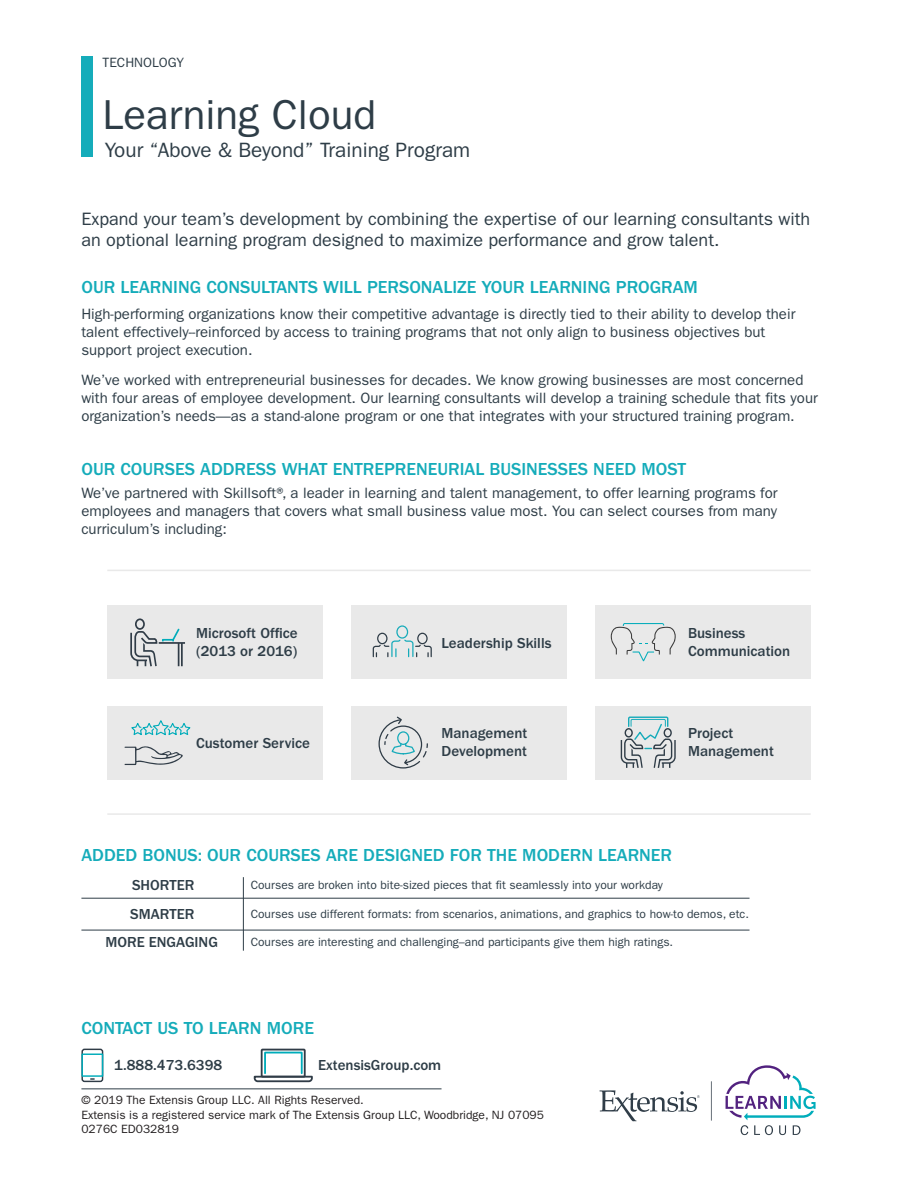
<style>
.page{position:relative;width:918px;height:1188px;background:#fff}
.page>*{position:absolute;margin:0;border:0;box-sizing:border-box;transform-origin:0 0}
.Learning_Cloud{font:42px "ITC Franklin Gothic Std";color:#2e3d47}
.Your_Above{font:20.85px "ITC Franklin Gothic Std";color:#2e3d47}
.Section_Header{font:500 18px "ITC Franklin Gothic Std";color:#15acba}
.Intro_Paragraph{font:18px/21.6px "ITC Franklin Gothic Std";color:#2e3d47}
.Paragraphs{font:15px/18px "ITC Franklin Gothic Std";color:#2e3d47}
.Area_Headers{font:500 15px/18px "ITC Franklin Gothic Std";color:#2e3d47}
.Added_Bonus{font:500 15px "ITC Franklin Gothic Std";color:#2e3d47}
.TECHNOLOGY{font:13.5px "ITC Franklin Gothic Std";color:#2e3d47}
.Added_bonus_deets{font:12px "ITC Franklin Gothic Std";color:#2e3d47}
.Copy_right{font:12px "ITC Franklin Gothic Std";color:#231f20}
</style>
<div class="page">
<div style="left:107px;top:605px;width:216px;height:74px;background:#e9e9e9"></div>
<div style="left:351px;top:605px;width:216px;height:74px;background:#e9e9e9"></div>
<div style="left:595px;top:605px;width:216px;height:74px;background:#e9e9e9"></div>
<div style="left:107px;top:706px;width:216px;height:73px;background:#e9e9e9"></div>
<div style="left:351px;top:706px;width:216px;height:73px;background:#e9e9e9"></div>
<div style="left:595px;top:706px;width:216px;height:73px;background:#e9e9e9"></div>
<div style="left:81px;top:56px;width:12px;height:101px;background:#15acba"></div>
<hr style="left:159px;top:642px;width:26px;height:2px;background:#303c47">
<hr style="left:181px;top:643px;width:2px;height:23px;background:#303c47">
<div style="left:135px;top:618px;width:10px;height:12px;border:2px solid #303c47;border-radius:50%"></div>
<svg style="left:130px;top:627px;width:51px;height:40px"></svg>
<div style="left:396px;top:625px;width:12px;height:14px;border:1px solid #16abba;border-radius:50%"></div>
<div style="left:377px;top:633px;width:11px;height:11px;border:1px solid #2f3c47;border-radius:50%"></div>
<div style="left:417px;top:633px;width:11px;height:11px;border:1px solid #2f3c47;border-radius:50%"></div>
<svg style="left:372px;top:639px;width:60px;height:19px"></svg>
<svg style="left:125px;top:746px;width:58px;height:19px"></svg>
<svg style="left:131px;top:720px;width:60px;height:16px"></svg>
<hr style="left:81px;top:898px;width:669px;height:1px;background:#2e3d47">
<hr style="left:81px;top:930px;width:669px;height:1px;background:#2e3d47">
<hr style="left:243px;top:877px;width:1px;height:74px;background:#2e3d47">
<div style="left:261px;top:1049px;width:45px;height:29px;border:2px solid #303c47"></div>
<svg style="left:254px;top:1051px;width:59px;height:31px"></svg>
<div style="left:81px;top:1049px;width:22px;height:33px;border:1px solid #303c47;border-radius:2px"></div>
<div style="left:81px;top:1054px;width:22px;height:23px;border:1px solid #00acba"></div>
<hr style="left:81px;top:1088px;width:361px;height:1px;background:#2e3d47">
<svg style="left:600px;top:1090px;width:100px;height:31px"></svg>
<svg style="left:711px;top:1081px;width:1px;height:40px"></svg>
<svg style="left:726px;top:1065px;width:90px;height:70px"></svg>
<svg style="left:611px;top:623px;width:65px;height:38px"></svg>
<svg style="left:621px;top:717px;width:55px;height:51px"></svg>
<svg style="left:378px;top:717px;width:50px;height:52px"></svg>
<hr style="left:107px;top:570px;width:704px;height:1px;background:#e9e9e9">
<hr style="left:107px;top:813px;width:704px;height:2px;background:#e9e9e9">
<p class="TECHNOLOGY" style="left:103px;top:55px;width:83px">TECHNOLOGY</p>
<p class="Learning_Cloud" style="left:102px;top:90px;width:275px">Learning Cloud</p>
<p class="Your_Above" style="left:105px;top:138px;width:367px">Your “Above &amp; Beyond” Training Program</p>
<p class="Intro_Paragraph" style="left:81px;top:208px;width:730px">Expand your team’s development by combining the expertise of our learning consultants with an optional learning program designed to maximize performance and grow talent.</p>
<p class="Section_Header" style="left:81px;top:277px;width:618px">OUR LEARNING CONSULTANTS WILL PERSONALIZE YOUR LEARNING PROGRAM</p>
<p class="Paragraphs" style="left:81px;top:305px;width:716px">High-performing organizations know their competitive advantage is directly tied to their ability to develop their talent effectively--reinforced by access to training programs that not only align to business objectives but support project execution.</p>
<p class="Paragraphs" style="left:81px;top:371px;width:738px">We’ve worked with entrepreneurial businesses for decades. We know growing businesses are most concerned with four areas of employee development. Our learning consultants will develop a training schedule that fits your organization’s needs—as a stand-alone program or one that integrates with your structured training program.</p>
<p class="Section_Header" style="left:81px;top:459px;width:606px">OUR COURSES ADDRESS WHAT ENTREPRENEURIAL BUSINESSES NEED MOST</p>
<p class="Paragraphs" style="left:81px;top:484px;width:698px;text-align:justify">We’ve partnered with Skillsoft®, a leader in learning and talent management, to offer learning programs for employees and managers that covers what small business value most. You can select courses from many curriculum’s including:</p>
<p class="Area_Headers" style="left:196px;top:624px;width:103px">Microsoft Office</p>
<p class="Area_Headers" style="left:196px;top:642px;width:103px">(2013 or 2016)</p>
<p class="Area_Headers" style="left:196px;top:734px;width:115px">Customer Service</p>
<p class="Area_Headers" style="left:442px;top:634px;width:111px">Leadership Skills</p>
<p class="Area_Headers" style="left:442px;top:725px;width:87px">Management<br>Development</p>
<p class="Area_Headers" style="left:688px;top:624px;width:104px">Business<br>Communication</p>
<p class="Area_Headers" style="left:688px;top:724px;width:87px">Project<br>Management</p>
<p class="Section_Header" style="left:81px;top:845px;width:592px">ADDED BONUS: OUR COURSES ARE DESIGNED FOR THE MODERN LEARNER</p>
<p class="Added_Bonus" style="left:132px;top:877px;width:64px">SHORTER</p>
<p class="Added_Bonus" style="left:130px;top:906px;width:66px">SMARTER</p>
<p class="Added_Bonus" style="left:106px;top:934px;width:114px">MORE ENGAGING</p>
<p class="Added_bonus_deets" style="left:251px;top:878px;width:414px">Courses are broken into bite-sized pieces that fit seamlessly into your workday</p>
<p class="Added_bonus_deets" style="left:251px;top:907px;width:500px">Courses use different formats: from scenarios, animations, and graphics to how-to demos, etc.</p>
<p class="Added_bonus_deets" style="left:251px;top:935px;width:424px">Courses are interesting and challenging–and participants give them high ratings.</p>
<p class="Section_Header" style="left:81px;top:1018px;width:234px">CONTACT US TO LEARN MORE</p>
<p class="Added_Bonus" style="left:114px;top:1057px;width:109px">1.888.473.6398</p>
<p class="Area_Headers" style="left:318px;top:1057px;width:125px">ExtensisGroup.com</p>
<p class="Copy_right" style="left:81px;top:1093px;width:284px">© 2019 The Extensis Group LLC. All Rights Reserved.</p>
<p class="Copy_right" style="left:81px;top:1108px;width:464px">Extensis is a registered service mark of The Extensis Group LLC, Woodbridge, NJ 07095</p>
<p class="Copy_right" style="left:81px;top:1122px;width:99px">0276C ED032819</p>
</div>
